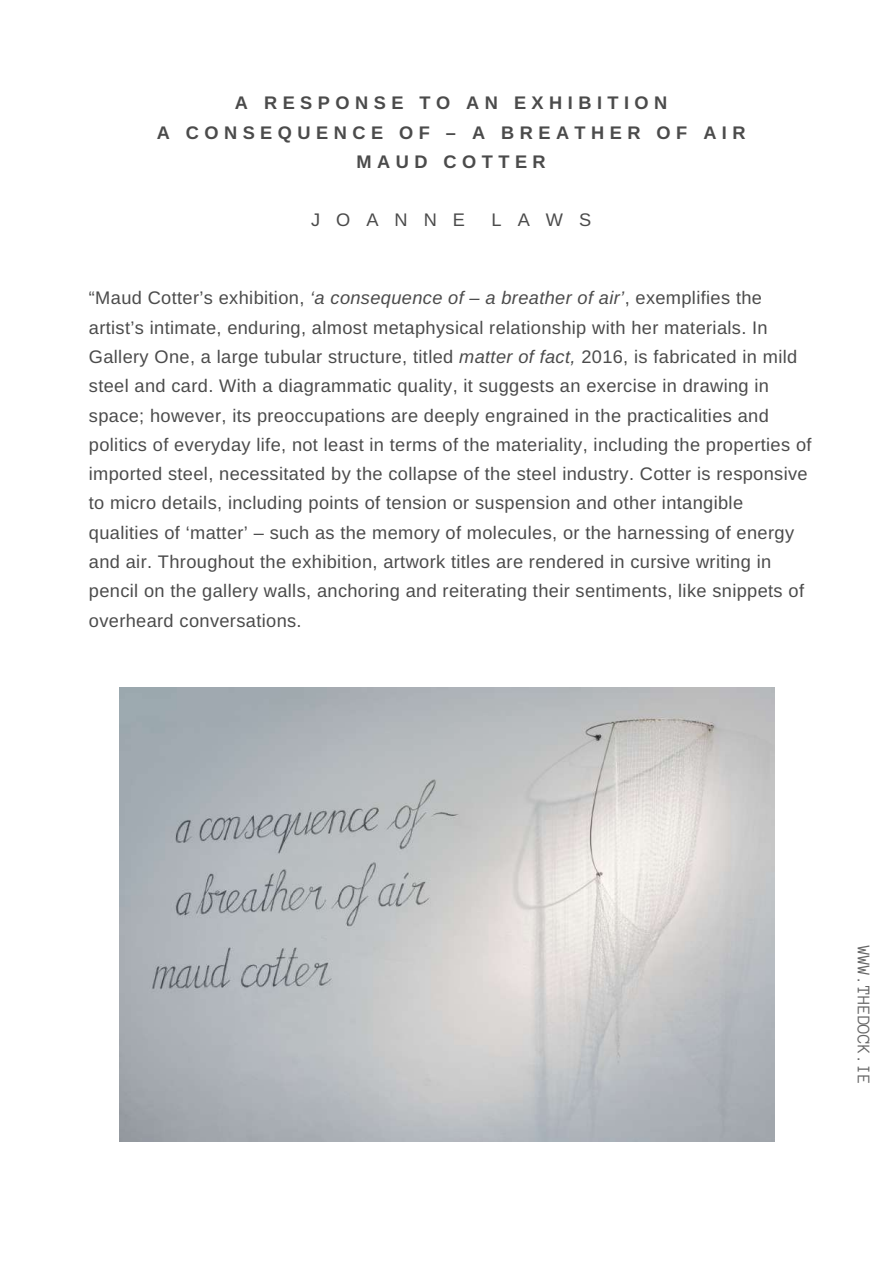
<style>
.page{position:relative;width:894px;height:1264px;background:#fff}
.page>*{position:absolute;margin:0;border:0;box-sizing:border-box;transform-origin:0 0}
.t1{font:18.15px/29.2px "Arimo";letter-spacing:.02em;color:#4b4b4b}
.t2{font:700 18.15px/29.2px "Arimo";letter-spacing:.3em;color:#4b4b4b;text-align:center}
.t3{font:18.15px "Anonymous Pro";color:#666}
.s1{font-style:italic}
</style>
<div class="page">
<img style="left:120px;top:687px;width:654px;height:454px">
<p class="t2" style="left:157px;top:88px;width:590px">A RESPONSE TO AN EXHIBITION<br>A CONSEQUENCE OF – A BREATHER OF AIR<br>MAUD COTTER</p>
<p class="t1" style="left:311px;top:205px;width:155px">JOANNE</p>
<p class="t1" style="left:491px;top:205px;width:101px">LAWS</p>
<p class="t1" style="left:89px;top:283px;width:724px">“Maud Cotter’s exhibition, <span class="s1">‘a consequence of – a breather of air’</span>, exemplifies the artist’s intimate, enduring, almost metaphysical relationship with her materials. In Gallery One, a large tubular structure, titled <span class="s1">matter of fact,</span> 2016, is fabricated in mild steel and card. With a diagrammatic quality, it suggests an exercise in drawing in space; however, its preoccupations are deeply engrained in the practicalities and politics of everyday life, not least in terms of the materiality, including the properties of imported steel, necessitated by the collapse of the steel industry. Cotter is responsive to micro details, including points of tension or suspension and other intangible qualities of ‘matter’ – such as the memory of molecules, or the harnessing of energy and air. Throughout the exhibition, artwork titles are rendered in cursive writing in pencil on the gallery walls, anchoring and reiterating their sentiments, like snippets of overheard conversations.</p>
<p class="t3" style="left:872px;top:946px;width:141px;rotate:90deg">WWW.THEDOCK.IE</p>
</div>
